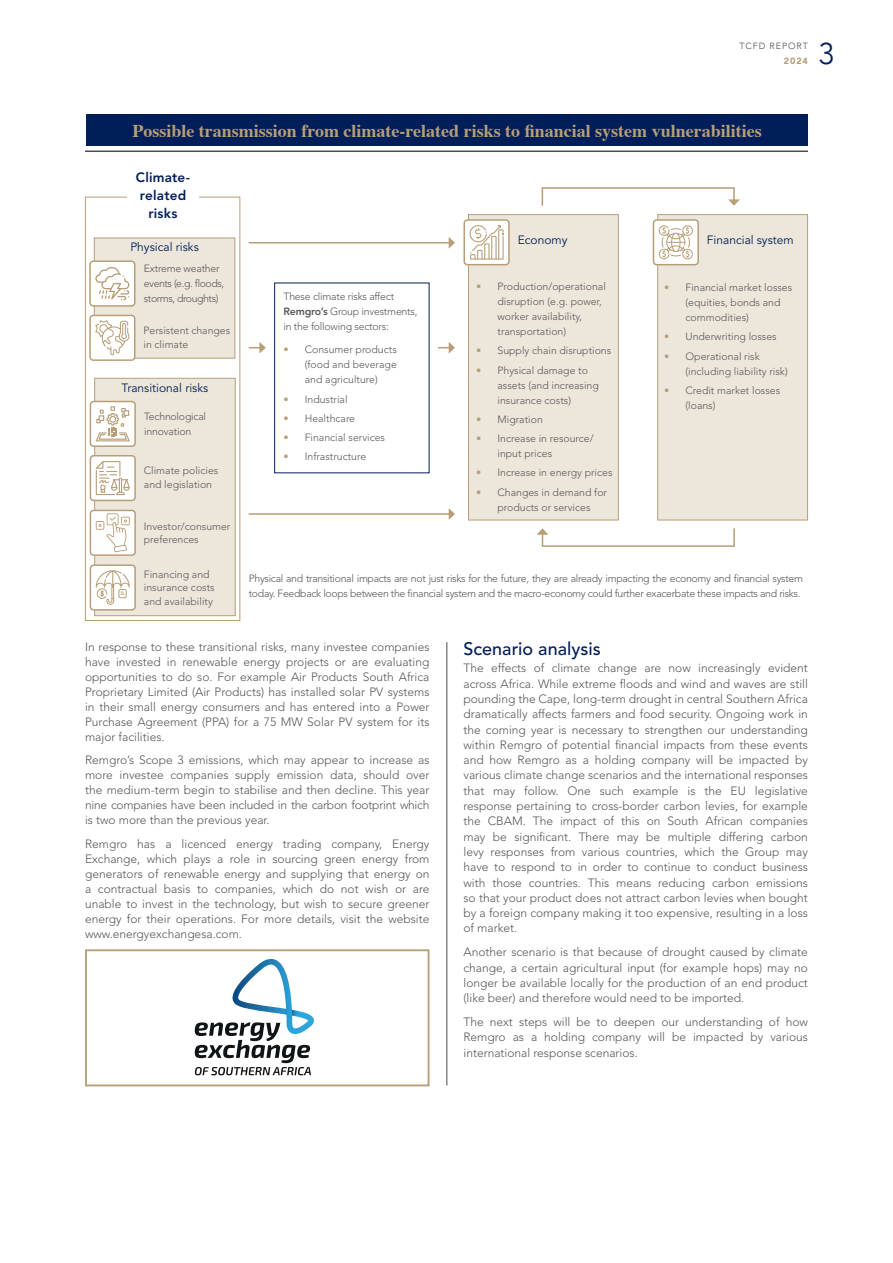
<style>
.page{position:relative;width:893px;height:1263px;background:#fff}
.page>*{position:absolute;margin:0;border:0;box-sizing:border-box;transform-origin:0 0}
.t1{font:300 30px "Avenir";color:#001e59}
.t2{font:700 18px "Times";color:#b79e77}
.t3{font:500 18px "Avenir LT Std";color:#001e59}
.t4{font:800 13.5px/18px "Avenir LT Std";letter-spacing:.015em;color:#001e59;text-align:center}
.t5{font:300 12px/15.3px "Avenir LT Std";color:#57585a;text-align:justify}
.t6{font:12px "Avenir LT Std";color:#001e59}
.t7{font:300 10.5px/15px "Avenir LT Std";color:#57585a}
.t8{font:300 10.5px/15px "Avenir LT Std";letter-spacing:-.03em;color:#57585a}
.t9{font:300 10.5px/15px "Avenir LT Std";letter-spacing:-.02em;color:#57585a}
.t10{font:300 10.5px/15px "Avenir LT Std";letter-spacing:-.04em;color:#57585a}
.t11{font:300 9px "Avenir";letter-spacing:.1em;color:#4b4c4d}
.t12{font:900 9px "Avenir";color:#b79e77}
.s1{color:#b79e77}
.s2{font-weight:800}
</style>
<div class="page">
<hr style="left:446px;top:642px;width:1px;height:443px;background:#4b4c4d">
<div style="left:85px;top:197px;width:155px;height:424px;border:1px solid #b79e77"></div>
<div style="left:86px;top:115px;width:722px;height:31px;background:#001e59"></div>
<hr style="left:85px;top:150px;width:723px;height:2px;background:#4b4c4d">
<div style="left:94px;top:238px;width:141px;height:121px;background:#ede7db;border:1px solid #b79e77"></div>
<div style="left:127px;top:173px;width:72px;height:49px;background:#fff"></div>
<div style="left:94px;top:378px;width:142px;height:238px;background:#ede7db;border:1px solid #b79e77"></div>
<hr style="left:249px;top:242px;width:200px;height:1px;background:#b79e77">
<svg style="left:449px;top:237px;width:6px;height:11px"></svg>
<div style="left:468px;top:214px;width:151px;height:306px;background:#ede7db;border:1px solid #b79e77"></div>
<hr style="left:249px;top:513px;width:200px;height:2px;background:#b79e77">
<svg style="left:449px;top:508px;width:6px;height:12px"></svg>
<div style="left:657px;top:214px;width:151px;height:306px;background:#ede7db;border:1px solid #b79e77"></div>
<svg style="left:249px;top:342px;width:17px;height:12px"></svg>
<svg style="left:541px;top:187px;width:199px;height:19px"></svg>
<svg style="left:537px;top:528px;width:198px;height:19px"></svg>
<svg style="left:438px;top:342px;width:17px;height:12px"></svg>
<div style="left:90px;top:261px;width:45px;height:45px;background:#fff;border-radius:3px"></div>
<div style="left:89px;top:260px;width:46px;height:47px;border:2px solid #b79e77;border-radius:3px"></div>
<svg style="left:95px;top:267px;width:35px;height:33px"></svg>
<div style="left:90px;top:315px;width:45px;height:45px;background:#fff;border-radius:3px"></div>
<div style="left:89px;top:315px;width:46px;height:46px;border:2px solid #b79e77;border-radius:3px"></div>
<svg style="left:95px;top:320px;width:35px;height:35px"></svg>
<div style="left:90px;top:401px;width:45px;height:45px;background:#fff;border-radius:3px"></div>
<div style="left:90px;top:401px;width:46px;height:46px;border:2px solid #b79e77;border-radius:3px"></div>
<svg style="left:96px;top:406px;width:34px;height:35px"></svg>
<div style="left:90px;top:456px;width:45px;height:44px;background:#fff;border-radius:3px"></div>
<div style="left:90px;top:455px;width:46px;height:46px;border:2px solid #b79e77;border-radius:3px"></div>
<svg style="left:96px;top:461px;width:34px;height:34px"></svg>
<div style="left:90px;top:510px;width:45px;height:45px;background:#fff;border-radius:3px"></div>
<div style="left:90px;top:510px;width:46px;height:46px;border:2px solid #b79e77;border-radius:3px"></div>
<svg style="left:96px;top:513px;width:34px;height:39px"></svg>
<div style="left:90px;top:565px;width:45px;height:45px;background:#fff;border-radius:3px"></div>
<div style="left:90px;top:564px;width:46px;height:47px;border:2px solid #b79e77;border-radius:3px"></div>
<svg style="left:96px;top:570px;width:34px;height:35px"></svg>
<div style="left:464px;top:220px;width:45px;height:45px;background:#fff;border-radius:3px"></div>
<div style="left:463px;top:219px;width:47px;height:46px;border:2px solid #b79e77;border-radius:3px"></div>
<svg style="left:470px;top:225px;width:34px;height:35px"></svg>
<div style="left:653px;top:220px;width:45px;height:45px;background:#fff;border-radius:3px"></div>
<div style="left:653px;top:219px;width:46px;height:46px;border:2px solid #b79e77;border-radius:3px"></div>
<svg style="left:659px;top:225px;width:34px;height:34px"></svg>
<div style="left:85px;top:949px;width:344px;height:137px;background:#fff;border:2px solid #b79e77"></div>
<svg style="left:195px;top:959px;width:119px;height:116px"></svg>
<p class="t11" style="left:739px;top:41px;width:70px">TCFD REPORT</p>
<p class="t12" style="left:784px;top:54px;width:26px">2024</p>
<h1 class="t1" style="left:819px;top:36px;width:17px">3</h1>
<h2 class="t2" style="left:132px;top:114px;width:631px">Possible transmission from climate-related risks to financial system vulnerabilities</h2>
<p class="t4" style="left:136px;top:169px;width:56px">Climate&shy;related risks</p>
<p class="t6" style="left:130px;top:240px;width:70px">Physical risks</p>
<p class="t6" style="left:707px;top:233px;width:88px">Financial system</p>
<p class="t6" style="left:518px;top:233px;width:51px">Economy</p>
<p class="t10" style="left:144px;top:261px;width:82px">Extreme weather events (e.g. floods, storms, droughts)</p>
<p class="t7" style="left:144px;top:324px;width:88px;line-height:13.5px">Persistent changes in climate</p>
<p class="t7" style="left:497px;top:279px;width:110px;text-indent:-21px"><span class="s1">•</span> Production/operational disruption (e.g. power, worker availability, transportation)</p>
<p class="t7" style="left:476px;top:343px;width:137px"><span class="s1">•</span> Supply chain disruptions</p>
<p class="t7" style="left:497px;top:362px;width:103px;text-indent:-21px"><span class="s1">•</span> Physical damage to assets (and increasing insurance costs)</p>
<p class="t7" style="left:476px;top:412px;width:68px"><span class="s1">•</span> Migration</p>
<p class="t7" style="left:497px;top:431px;width:98px;text-indent:-21px"><span class="s1">•</span> Increase in resource/ input prices</p>
<p class="t7" style="left:476px;top:465px;width:138px"><span class="s1">•</span> Increase in energy prices</p>
<p class="t7" style="left:476px;top:484px;width:132px;text-align:center"><span class="s1">•</span> Changes in demand for products or services</p>
<p class="t7" style="left:685px;top:280px;width:108px;text-indent:-21px"><span class="s1">•</span> Financial market losses (equities, bonds and commodities)</p>
<p class="t7" style="left:664px;top:329px;width:114px"><span class="s1">•</span> Underwriting losses</p>
<p class="t7" style="left:685px;top:348px;width:104px;text-indent:-21px"><span class="s1">•</span> Operational risk (including liability risk)</p>
<p class="t7" style="left:685px;top:383px;width:96px;text-indent:-21px"><span class="s1">•</span> Credit market losses (loans)</p>
<p class="t9" style="left:284px;top:289px;width:136px">These climate risks affect<br><span class="s2">Remgro’s</span> Group investments, in the following sectors:</p>
<p class="t7" style="left:305px;top:342px;width:94px;text-align:justify;text-indent:-21px"><span class="s1">•</span> Consumer products (food and beverage and agriculture)</p>
<p class="t7" style="left:284px;top:391px;width:66px"><span class="s1">•</span> Industrial</p>
<p class="t7" style="left:284px;top:411px;width:73px"><span class="s1">•</span> Healthcare</p>
<p class="t7" style="left:284px;top:430px;width:103px"><span class="s1">•</span> Financial services</p>
<p class="t7" style="left:284px;top:449px;width:84px"><span class="s1">•</span> Infrastructure</p>
<p class="t6" style="left:122px;top:380px;width:88px">Transitional risks</p>
<p class="t9" style="left:144px;top:409px;width:63px">Technological innovation</p>
<p class="t7" style="left:144px;top:464px;width:76px;line-height:13.5px">Climate policies and legislation</p>
<p class="t7" style="left:144px;top:519px;width:88px;line-height:13.5px">Investor/consumer preferences</p>
<p class="t7" style="left:144px;top:567px;width:72px;line-height:13.5px">Financing and insurance costs and availability</p>
<p class="t5" style="left:85px;top:639px;width:346px">In response to these transitional risks, many investee companies have invested in renewable energy projects or are evaluating opportunities to do so. For example Air Products South Africa Proprietary Limited (Air Products) has installed solar PV systems in their small energy consumers and has entered into a Power Purchase Agreement (PPA) for a 75 MW Solar PV system for its major facilities.</p>
<p class="t5" style="left:85px;top:752px;width:346px">Remgro’s Scope 3 emissions, which may appear to increase as more investee companies supply emission data, should over the medium-term begin to stabilise and then decline. This year nine companies have been included in the carbon footprint which is two more than the previous year.</p>
<p class="t5" style="left:85px;top:836px;width:346px">Remgro has a licenced energy trading company, Energy Exchange, which plays a role in sourcing green energy from generators of renewable energy and supplying that energy on a contractual basis to companies, which do not wish or are unable to invest in the technology, but wish to secure greener energy for their operations. For more details, visit the website www.energyexchangesa.com.</p>
<p class="t8" style="left:249px;top:571px;width:556px">Physical and transitional impacts are not just risks for the future, they are already impacting the economy and financial system today. Feedback loops between the financial system and the macro-economy could further exacerbate these impacts and risks.</p>
<h2 class="t3" style="left:463px;top:638px;width:139px">Scenario analysis</h2>
<p class="t5" style="left:463px;top:660px;width:346px">The effects of climate change are now increasingly evident across Africa. While extreme floods and wind and waves are still pounding the Cape, long-term drought in central Southern Africa dramatically affects farmers and food security. Ongoing work in the coming year is necessary to strengthen our understanding within Remgro of potential financial impacts from these events and how Remgro as a holding company will be impacted by various climate change scenarios and the international responses that may follow. One such example is the EU legislative response pertaining to cross-border carbon levies, for example the CBAM. The impact of this on South African companies may be significant. There may be multiple differing carbon levy responses from various countries, which the Group may have to respond to in order to continue to conduct business with those countries. This means reducing carbon emissions so that your product does not attract carbon levies when bought by a foreign company making it too expensive, resulting in a loss of market.</p>
<p class="t5" style="left:463px;top:944px;width:346px">Another scenario is that because of drought caused by climate change, a certain agricultural input (for example hops) may no longer be available locally for the production of an end product (like beer) and therefore would need to be imported.</p>
<p class="t5" style="left:463px;top:1014px;width:346px">The next steps will be to deepen our understanding of how Remgro as a holding company will be impacted by various international response scenarios.</p>
</div>
